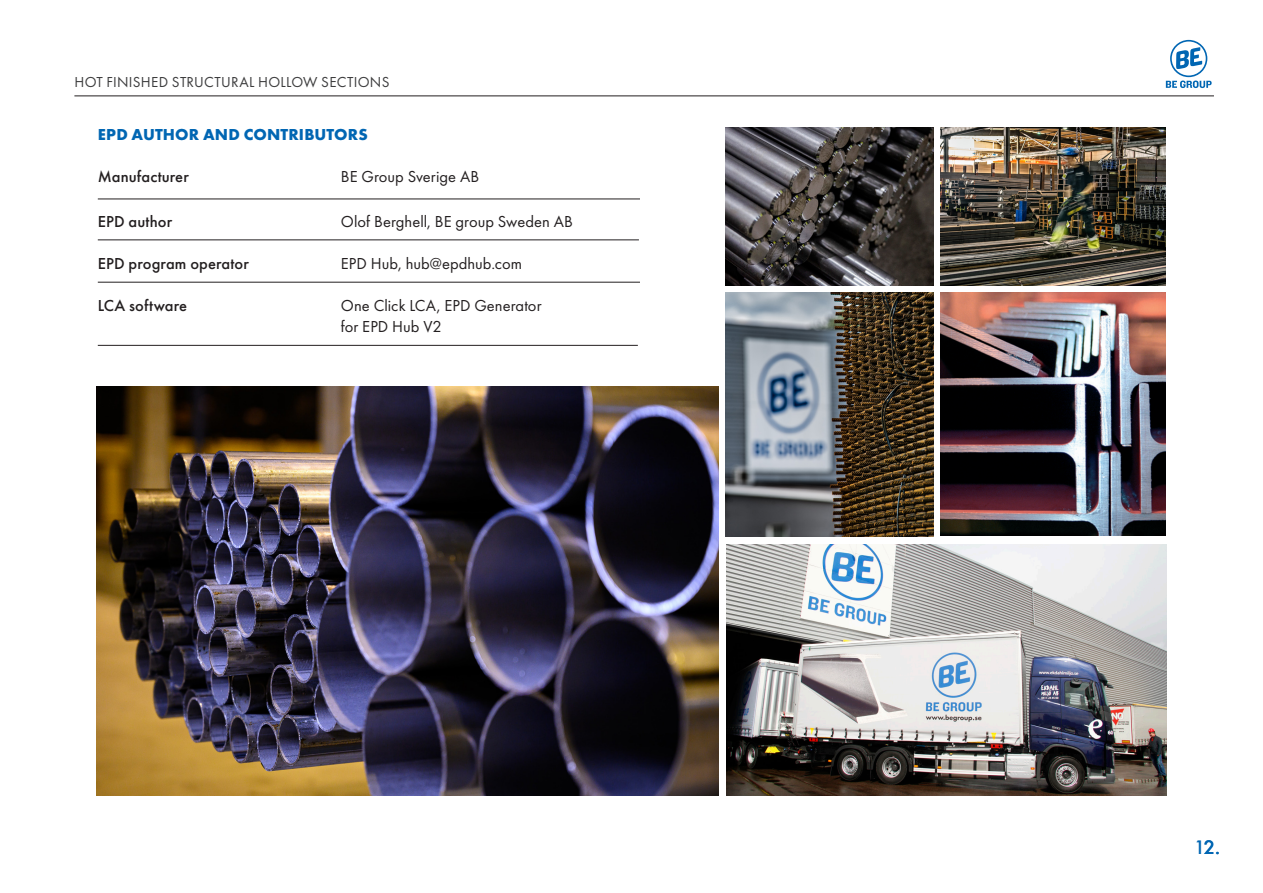
<style>
.page{position:relative;width:1263px;height:893px;background:#fff}
.page>*{position:absolute;margin:0;border:0;box-sizing:border-box;transform-origin:0 0}
.t1{font:500 18px "Futura";color:#0166b3}
.t2{font:16.5px/21px "Futura PT";letter-spacing:.005em;color:#231f20}
.t3{font:500 16.5px "Futura PT";letter-spacing:.005em;color:#231f20}
.t4{font:700 16.5px "Futura PT";letter-spacing:.005em;color:#0166b3}
.t5{font:15px "Futura PT";letter-spacing:.02em;color:#3c3c3d}
</style>
<div class="page">
<svg style="left:1166px;top:40px;width:45px;height:48px"></svg>
<hr style="left:74px;top:96px;width:1140px;height:1px;background:#231f20">
<hr style="left:98px;top:199px;width:542px;height:1px;background:#231f20">
<hr style="left:98px;top:240px;width:541px;height:1px;background:#231f20">
<hr style="left:98px;top:282px;width:542px;height:1px;background:#231f20">
<hr style="left:98px;top:345px;width:540px;height:1px;background:#231f20">
<img style="left:940px;top:128px;width:225px;height:158px">
<img style="left:726px;top:292px;width:208px;height:245px">
<img style="left:940px;top:292px;width:225px;height:244px">
<img style="left:97px;top:387px;width:622px;height:408px">
<img style="left:727px;top:545px;width:439px;height:250px">
<img style="left:726px;top:128px;width:208px;height:158px">
<p class="t5" style="left:74px;top:73px;width:316px">HOT FINISHED STRUCTURAL HOLLOW SECTIONS</p>
<p class="t4" style="left:98px;top:124px;width:271px">EPD AUTHOR AND CONTRIBUTORS</p>
<p class="t3" style="left:98px;top:167px;width:93px">Manufacturer</p>
<p class="t2" style="left:341px;top:166px;width:140px">BE Group Sverige AB</p>
<p class="t3" style="left:98px;top:212px;width:76px">EPD author</p>
<p class="t2" style="left:341px;top:211px;width:234px">Olof Berghell, BE group Sweden AB</p>
<p class="t3" style="left:98px;top:254px;width:153px">EPD program operator</p>
<p class="t2" style="left:341px;top:253px;width:183px">EPD Hub, hub@epdhub.com</p>
<p class="t3" style="left:98px;top:296px;width:91px">LCA software</p>
<p class="t2" style="left:341px;top:295px;width:202px">One Click LCA, EPD Generator for EPD Hub V2</p>
<p class="t1" style="left:1194px;top:835px;width:28px">12.</p>
</div>
